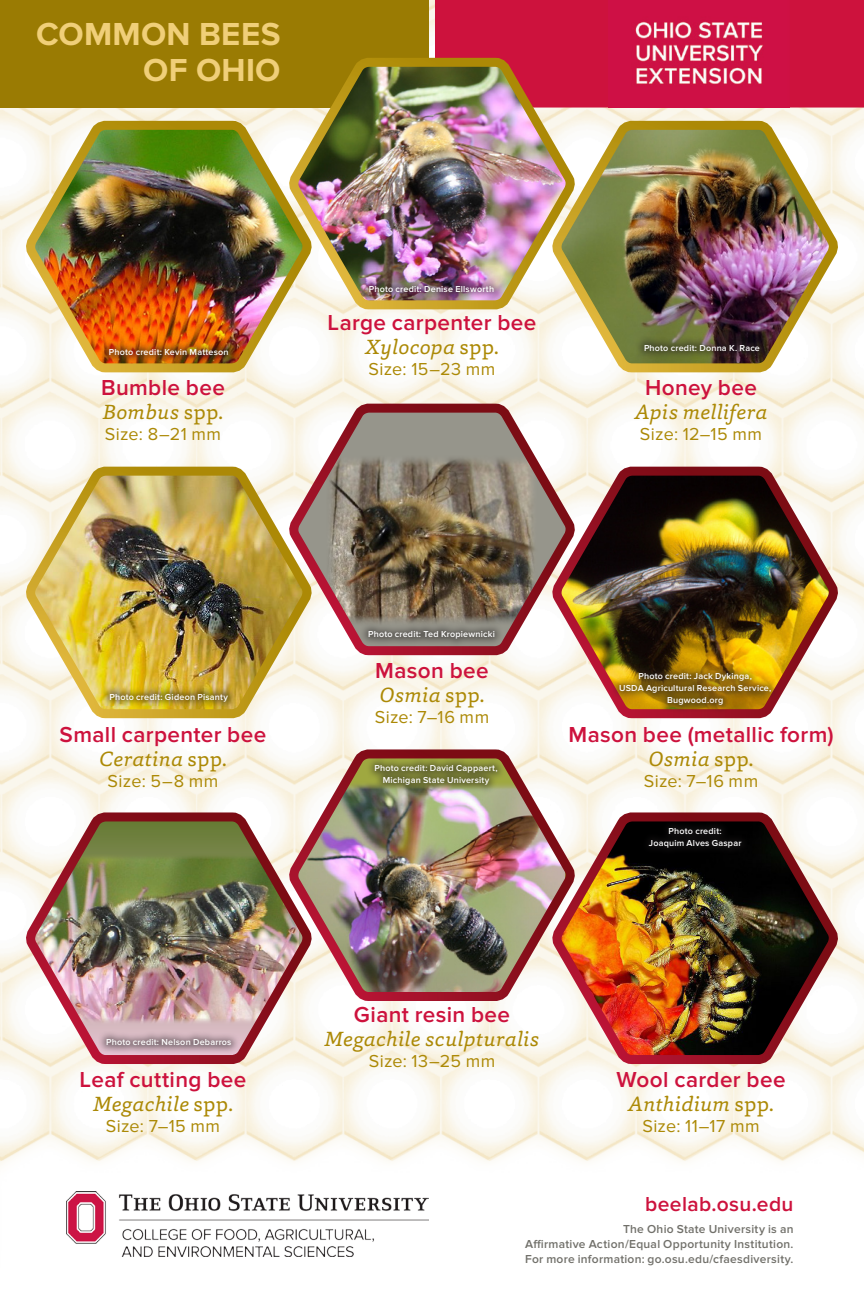
<style>
.page{position:relative;width:864px;height:1296px;background:#fff}
.page>*{position:absolute;margin:0;border:0;box-sizing:border-box;transform-origin:0 0}
.t1{font:700 33px/36px "Proxima Nova";letter-spacing:.01em;color:#f0cf79;text-align:right}
.t2{font:600 22.5px "Proxima Nova";letter-spacing:.015em;color:#cd123d}
.t3{font:italic 21px "Capita";letter-spacing:.015em;color:#ac8906}
.t4{font:600 21px "Proxima Nova";letter-spacing:.015em;color:#cd123d}
.t5{font:18px "Proxima Nova";letter-spacing:.025em;color:#ac8906}
.t6{font:600 12px/15px "Proxima Nova";letter-spacing:.025em;color:#71706a;text-align:justify}
.t7{font:600 9px/12px "Proxima Nova";letter-spacing:.02em;color:#fff;text-align:center}
.s1{font-style:normal}
</style>
<div class="page">
<img style="left:0;top:0;width:864px;height:1133px">
<svg style="left:0;top:1133px;width:864px;height:88px"></svg>
<img style="left:66px;top:1191px;width:362px;height:66px">
<div style="left:0;top:0;width:429px;height:108px;background:#9a7b03"></div>
<div style="left:435px;top:0;width:429px;height:108px;background:#cd123d"></div>
<img style="left:608px;top:0;width:182px;height:108px">
<img style="left:20px;top:116px;width:298px;height:280px">
<img style="left:546px;top:116px;width:298px;height:280px">
<img style="left:283px;top:53px;width:298px;height:280px">
<img style="left:20px;top:808px;width:298px;height:279px">
<svg style="left:283px;top:399px;width:298px;height:280px"></svg>
<img style="left:20px;top:462px;width:298px;height:280px">
<img style="left:283px;top:745px;width:298px;height:279px">
<img style="left:546px;top:462px;width:298px;height:280px">
<img style="left:546px;top:808px;width:298px;height:279px">
<div style="left:610px;top:664px;width:170px;height:50px;background:#231f20;opacity:.54"></div>
<div style="left:101px;top:340px;width:136px;height:24px;background:#231f20;opacity:.54"></div>
<div style="left:101px;top:685px;width:136px;height:26px;background:#231f20;opacity:.54"></div>
<div style="left:366px;top:756px;width:140px;height:38px;background:#231f20;opacity:.54"></div>
<div style="left:641px;top:819px;width:110px;height:38px;background:#070506"></div>
<div style="left:360px;top:277px;width:142px;height:24px;background:#231f20;opacity:.54"></div>
<div style="left:636px;top:336px;width:132px;height:24px;background:#231f20;opacity:.54"></div>
<div style="left:98px;top:1030px;width:142px;height:24px;background:#231f20;opacity:.54"></div>
<div style="left:360px;top:622px;width:143px;height:26px;background:#231f20;opacity:.54"></div>
<h1 class="t1" style="left:36px;top:16px;width:246px">COMMON BEES<br>OF OHIO</h1>
<p class="t7" style="left:109px;top:347px;width:121px">Photo credit: Kevin Matteson</p>
<h2 class="t2" style="left:101px;top:375px;width:125px">Bumble bee</h2>
<h3 class="t3" style="left:103px;top:398px;width:122px">Bombus <span class="s1">spp.</span></h3>
<h3 class="t5" style="left:105px;top:424px;width:118px">Size: 8–21 mm</h3>
<p class="t7" style="left:369px;top:283px;width:127px">Photo credit: Denise Ellsworth</p>
<h2 class="t2" style="left:328px;top:310px;width:210px">Large carpenter bee</h2>
<h3 class="t3" style="left:365px;top:333px;width:135px">Xylocopa <span class="s1">spp.</span></h3>
<h3 class="t5" style="left:369px;top:359px;width:128px">Size: 15–23 mm</h3>
<p class="t7" style="left:644px;top:342px;width:117px">Photo credit: Donna K. Race</p>
<h2 class="t2" style="left:645px;top:375px;width:113px">Honey bee</h2>
<h3 class="t3" style="left:635px;top:398px;width:134px">Apis mellifera</h3>
<h3 class="t5" style="left:640px;top:424px;width:124px">Size: 12–15 mm</h3>
<p class="t7" style="left:110px;top:691px;width:120px">Photo credit: Gideon Pisanty</p>
<h2 class="t2" style="left:60px;top:722px;width:208px">Small carpenter bee</h2>
<h3 class="t3" style="left:99px;top:745px;width:129px">Ceratina <span class="s1">spp.</span></h3>
<h3 class="t5" style="left:108px;top:771px;width:112px">Size: 5–8 mm</h3>
<p class="t7" style="left:368px;top:628px;width:128px">Photo credit: Ted Kropiewnicki</p>
<h2 class="t2" style="left:375px;top:657px;width:115px">Mason bee</h2>
<h3 class="t3" style="left:379px;top:680px;width:107px">Osmia <span class="s1">spp.</span></h3>
<h3 class="t5" style="left:375px;top:706px;width:116px">Size: 7–16 mm</h3>
<p class="t7" style="left:375px;top:762px;width:125px">Photo credit: David Cappaert,<br>Michigan State University</p>
<p class="t7" style="left:619px;top:670px;width:154px">Photo credit: Jack Dykinga,<br>USDA Agricultural Research Service,<br>Bugwood.org</p>
<h2 class="t2" style="left:568px;top:722px;width:267px">Mason bee (metallic form)</h2>
<h3 class="t3" style="left:648px;top:745px;width:107px">Osmia <span class="s1">spp.</span></h3>
<h3 class="t5" style="left:644px;top:771px;width:116px">Size: 7–16 mm</h3>
<p class="t7" style="left:649px;top:825px;width:94px">Photo credit:<br>Joaquim Alves Gaspar</p>
<p class="t7" style="left:106px;top:1036px;width:127px">Photo credit: Nelson Debarros</p>
<h2 class="t2" style="left:80px;top:1067px;width:168px">Leaf cutting bee</h2>
<h3 class="t3" style="left:93px;top:1090px;width:141px">Megachile <span class="s1">spp.</span></h3>
<h3 class="t5" style="left:106px;top:1116px;width:116px">Size: 7–15 mm</h3>
<h2 class="t2" style="left:354px;top:1002px;width:158px">Giant resin bee</h2>
<h3 class="t3" style="left:325px;top:1025px;width:216px">Megachile sculpturalis</h3>
<h3 class="t5" style="left:369px;top:1051px;width:128px">Size: 13–25 mm</h3>
<h2 class="t2" style="left:616px;top:1067px;width:171px">Wool carder bee</h2>
<h3 class="t3" style="left:628px;top:1090px;width:147px">Anthidium <span class="s1">spp.</span></h3>
<h3 class="t5" style="left:642px;top:1116px;width:119px">Size: 11–17 mm</h3>
<h3 class="t4" style="left:645px;top:1192px;width:150px">beelab.osu.edu</h3>
<h3 class="t6" style="left:525px;top:1222px;width:270px;text-indent:98px">The Ohio State University is an Affirmative Action/Equal Opportunity Institution.<br>For more information: go.osu.edu/cfaesdiversity.</h3>
</div>
